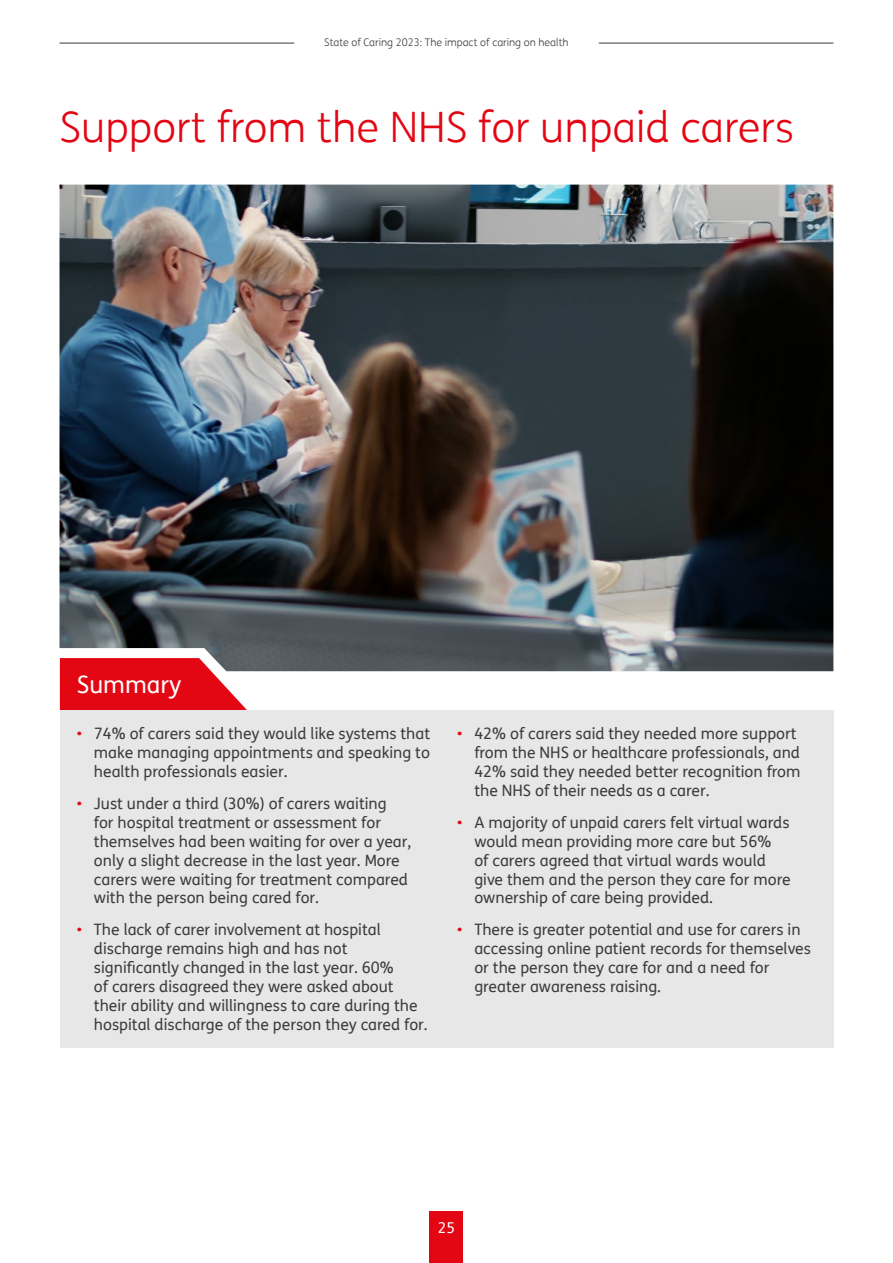
<style>
.page{position:relative;width:893px;height:1263px;background:#fff}
.page>*{position:absolute;margin:0;border:0;box-sizing:border-box;transform-origin:0 0}
.t1{font:300 42px "FS Me";color:#e30613}
.t2{font:24px "FS Me";color:#fff}
.t3{font:15.75px/18.9px "FS Me";color:#3c3c3b}
.t4{font:15px "FS Me";color:#fff}
.t5{font:300 10.5px "FS Me";color:#3c3c3b}
.s1{color:#e30613}
</style>
<div class="page">
<img style="left:60px;top:185px;width:773px;height:486px">
<svg style="left:60px;top:658px;width:188px;height:53px"></svg>
<div style="left:60px;top:711px;width:773px;height:337px;background:#e7e7e7"></div>
<div style="left:430px;top:1211px;width:33px;height:52px;background:#e30613"></div>
<hr style="left:60px;top:43px;width:234px;height:1px;background:#3c3c3b">
<hr style="left:599px;top:43px;width:234px;height:1px;background:#3c3c3b">
<p class="t5" style="left:324px;top:35px;width:246px">State of Caring 2023: The impact of caring on health</p>
<h1 class="t1" style="left:60px;top:99px;width:736px">Support from the NHS for unpaid carers</h1>
<h2 class="t2" style="left:77px;top:668px;width:106px">Summary</h2>
<p class="t3" style="left:94px;top:724px;width:338px;text-align:justify;text-indent:-17px"><span class="s1">•</span> 74% of carers said they would like systems that make managing appointments and speaking to health professionals easier.</p>
<p class="t3" style="left:94px;top:794px;width:319px;text-indent:-17px"><span class="s1">•</span> Just under a third (30%) of carers waiting<br>for hospital treatment or assessment for themselves had been waiting for over a year, only a slight decrease in the last year. More carers were waiting for treatment compared with the person being cared for.</p>
<p class="t3" style="left:94px;top:920px;width:335px;text-indent:-17px"><span class="s1">•</span> The lack of carer involvement at hospital discharge remains high and has not significantly changed in the last year. 60%<br>of carers disagreed they were asked about their ability and willingness to care during the hospital discharge of the person they cared for.</p>
<p class="t3" style="left:474px;top:724px;width:328px;text-indent:-17px"><span class="s1">•</span> 42% of carers said they needed more support from the NHS or healthcare professionals, and 42% said they needed better recognition from the NHS of their needs as a carer.</p>
<p class="t3" style="left:474px;top:812px;width:318px;text-indent:-17px"><span class="s1">•</span> A majority of unpaid carers felt virtual wards would mean providing more care but 56%<br>of carers agreed that virtual wards would give them and the person they care for more ownership of care being provided.</p>
<p class="t3" style="left:474px;top:920px;width:338px;text-indent:-17px"><span class="s1">•</span> There is greater potential and use for carers in accessing online patient records for themselves or the person they care for and a need for greater awareness raising.</p>
<p class="t4" style="left:438px;top:1217px;width:19px">25</p>
</div>
